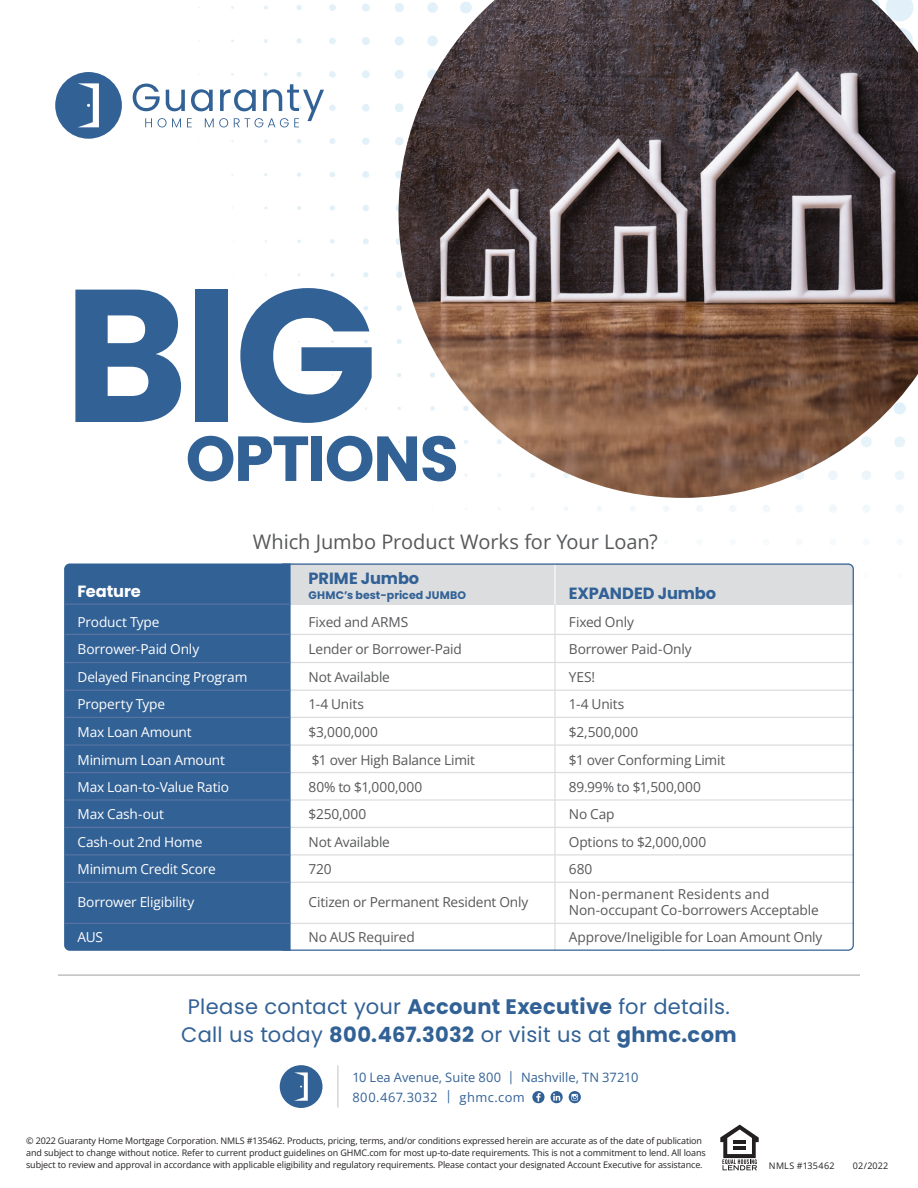
<style>
.page{position:relative;width:918px;height:1188px;background:#fff}
.page>*{position:absolute;margin:0;border:0;box-sizing:border-box;transform-origin:0 0}
.t1{font:700 188.55px "Poppins";color:#326195}
.t2{font:700 63.45px "Poppins";letter-spacing:-.02em;color:#326195}
.t3{font:21px/28.5px "Poppins";letter-spacing:.015em;color:#326195;text-align:center}
.t4{font:20.1px "Open Sans";letter-spacing:-.005em;color:#57585a}
.t5{font:700 16.2px "Poppins";letter-spacing:-.005em;color:#316196}
.t6{font:700 16.2px "Poppins";letter-spacing:-.005em;color:#fff}
.t7{font:13.65px/27.6px "Open Sans";letter-spacing:-.015em;color:#57585a}
.t8{font:13.65px/27.9px "Open Sans";letter-spacing:-.015em;color:#fff}
.t9{font:13.65px "Open Sans";letter-spacing:.01em;color:#57585a}
.t10{font:12.9px/19.4px "Open Sans";letter-spacing:.005em;color:#326195}
.t11{font:700 10.95px "Poppins";letter-spacing:.01em;color:#316196}
.t12{font:9px/12px "Open Sans";letter-spacing:-.01em;color:#231f20}
.t13{font:9px "Open Sans";letter-spacing:.025em;color:#231f20}
.s1{font-weight:700}
</style>
<div class="page">
<img style="left:189px;top:3px;width:715px;height:561px">
<hr style="left:58px;top:975px;width:802px;height:1px;background:#a8a9ad">
<svg style="left:720px;top:1125px;width:39px;height:45px"></svg>
<img style="left:399px;top:0;width:519px;height:498px">
<svg style="left:280px;top:1065px;width:43px;height:43px"></svg>
<hr style="left:337px;top:1066px;width:2px;height:41px;background:#d9d9d8">
<svg style="left:532px;top:1091px;width:49px;height:12px"></svg>
<svg style="left:133px;top:84px;width:191px;height:43px"></svg>
<svg style="left:55px;top:72px;width:67px;height:67px"></svg>
<div style="left:64px;top:564px;width:218px;height:387px;background:#326195"></div>
<svg style="left:282px;top:563px;width:572px;height:388px"></svg>
<hr style="left:64px;top:604px;width:227px;height:1px;background:#5673a2">
<hr style="left:64px;top:634px;width:227px;height:1px;background:#5673a2">
<hr style="left:64px;top:662px;width:227px;height:1px;background:#5673a2">
<hr style="left:64px;top:690px;width:227px;height:1px;background:#5673a2">
<hr style="left:64px;top:717px;width:227px;height:1px;background:#5673a2">
<hr style="left:64px;top:744px;width:227px;height:2px;background:#5673a2">
<hr style="left:64px;top:772px;width:227px;height:1px;background:#5673a2">
<hr style="left:64px;top:799px;width:227px;height:2px;background:#5673a2">
<hr style="left:64px;top:827px;width:227px;height:1px;background:#5673a2">
<hr style="left:64px;top:854px;width:227px;height:2px;background:#5673a2">
<hr style="left:64px;top:882px;width:227px;height:1px;background:#5673a2">
<hr style="left:64px;top:923px;width:227px;height:1px;background:#5673a2">
<h1 class="t1" style="left:64px;top:247px;width:316px">BIG</h1>
<h2 class="t2" style="left:186px;top:422px;width:275px">OPTIONS</h2>
<h3 class="t6" style="left:78px;top:582px;width:65px">Feature</h3>
<h3 class="t4" style="left:253px;top:528px;width:406px">Which Jumbo Product Works for Your Loan?</h3>
<h3 class="t5" style="left:309px;top:569px;width:112px">PRIME Jumbo</h3>
<p class="t11" style="left:309px;top:589px;width:159px">GHMC’s best-priced JUMBO</p>
<h3 class="t5" style="left:569px;top:584px;width:149px">EXPANDED Jumbo</h3>
<h3 class="t8" style="left:78px;top:608px;width:83px">Product Type</h3>
<h3 class="t7" style="left:309px;top:608px;width:101px">Fixed and ARMS</h3>
<h3 class="t7" style="left:569px;top:608px;width:67px">Fixed Only</h3>
<h3 class="t8" style="left:78px;top:635px;width:123px">Borrower-Paid Only</h3>
<h3 class="t7" style="left:309px;top:635px;width:155px">Lender or Borrower-Paid</h3>
<h3 class="t7" style="left:569px;top:635px;width:124px">Borrower Paid-Only</h3>
<h3 class="t8" style="left:78px;top:663px;width:171px">Delayed Financing Program</h3>
<h3 class="t7" style="left:309px;top:663px;width:83px">Not Available</h3>
<h3 class="t7" style="left:569px;top:663px;width:28px">YES!</h3>
<h3 class="t8" style="left:78px;top:690px;width:89px">Property Type</h3>
<h3 class="t7" style="left:309px;top:690px;width:57px">1-4 Units</h3>
<h3 class="t7" style="left:569px;top:690px;width:57px">1-4 Units</h3>
<h3 class="t8" style="left:78px;top:717px;width:149px">Max Loan Amount<br>Minimum Loan Amount</h3>
<h3 class="t7" style="left:309px;top:717px;width:168px">$3,000,000<br>$1 over High Balance Limit</h3>
<h3 class="t8" style="left:78px;top:773px;width:153px">Max Loan-to-Value Ratio</h3>
<h3 class="t9" style="left:309px;top:778px;width:115px">80% to $1,000,000</h3>
<h3 class="t8" style="left:78px;top:800px;width:88px">Max Cash-out</h3>
<h3 class="t7" style="left:309px;top:800px;width:59px">$250,000</h3>
<h3 class="t8" style="left:78px;top:828px;width:126px">Cash-out 2nd Home</h3>
<h3 class="t7" style="left:309px;top:828px;width:83px">Not Available</h3>
<h3 class="t7" style="left:569px;top:828px;width:139px">Options to $2,000,000</h3>
<h3 class="t8" style="left:78px;top:855px;width:140px">Minimum Credit Score</h3>
<h3 class="t7" style="left:569px;top:718px;width:158px">$2,500,000<br>$1 over Conforming Limit<br>89.99% to $1,500,000<br>No Cap</h3>
<h3 class="t7" style="left:569px;top:855px;width:25px">680</h3>
<h3 class="t7" style="left:309px;top:855px;width:25px">720</h3>
<h3 class="t8" style="left:78px;top:888px;width:118px">Borrower Eligibility</h3>
<h3 class="t8" style="left:78px;top:923px;width:27px">AUS</h3>
<h3 class="t7" style="left:309px;top:888px;width:221px">Citizen or Permanent Resident Only</h3>
<h3 class="t7" style="left:309px;top:923px;width:108px">No AUS Required</h3>
<h3 class="t7" style="left:569px;top:885px;width:251px;line-height:16.5px">Non-permanent Residents and<br>Non-occupant Co-borrowers Acceptable</h3>
<h3 class="t7" style="left:569px;top:923px;width:255px">Approve/Ineligible for Loan Amount Only</h3>
<h3 class="t3" style="left:181px;top:992px;width:557px">Please contact your <span class="s1">Account Executive</span> for details.<br>Call us today <span class="s1">800.467.3032</span> or visit us at <span class="s1">ghmc.com</span></h3>
<h3 class="t10" style="left:352px;top:1068px;width:288px">10 Lea Avenue, Suite 800 | Nashville, TN 37210<br>800.467.3032 | ghmc.com</h3>
<p class="t12" style="left:26px;top:1135px;width:681px">© 2022 Guaranty Home Mortgage Corporation. NMLS #135462. Products, pricing, terms, and/or conditions expressed herein are accurate as of the date of publication and subject to change without notice. Refer to current product guidelines on GHMC.com for most up-to-date requirements. This is not a commitment to lend. All loans subject to review and approval in accordance with applicable eligibility and regulatory requirements. Please contact your designated Account Executive for assistance.</p>
<p class="t13" style="left:769px;top:1159px;width:67px">NMLS #135462</p>
<p class="t12" style="left:853px;top:1159px;width:37px">02/2022</p>
</div>
